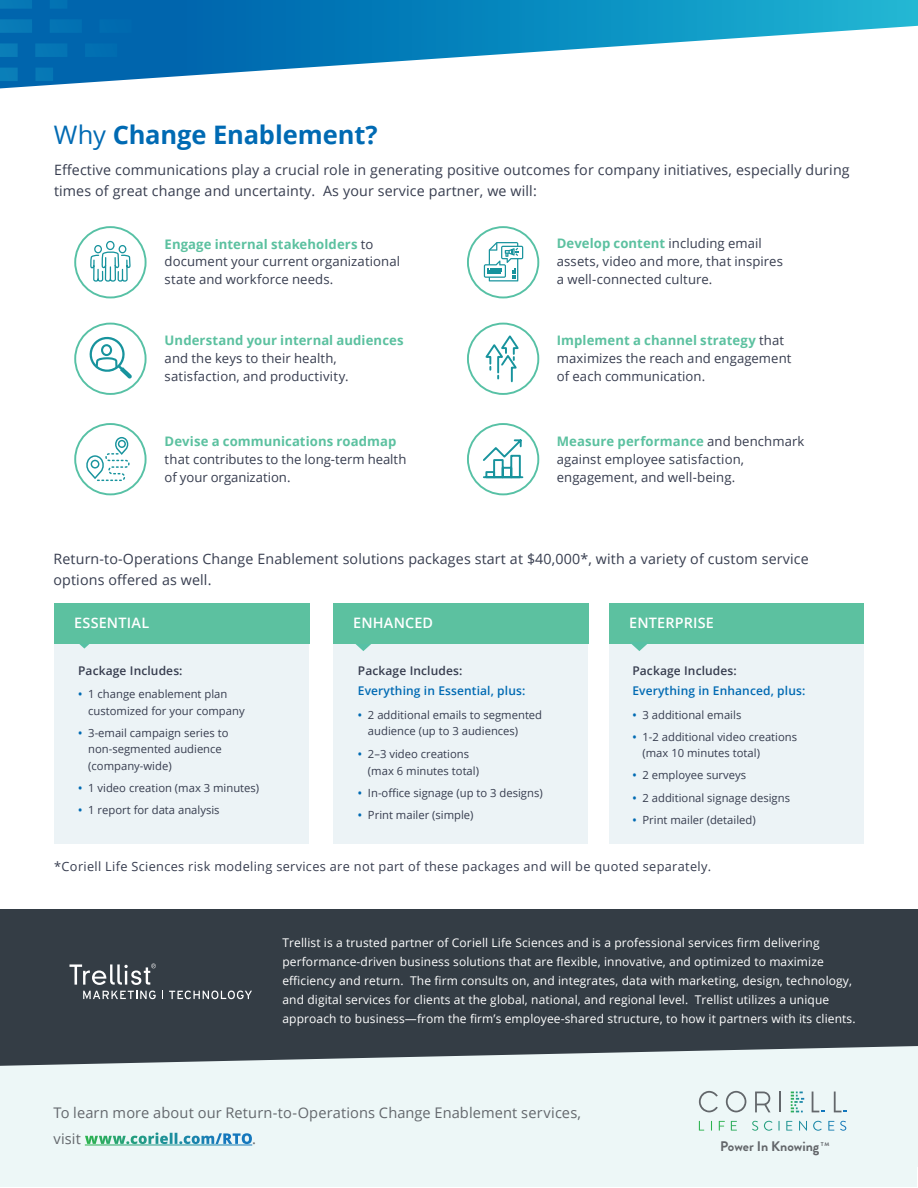
<style>
.page{position:relative;width:918px;height:1188px;background:#fff}
.page>*{position:absolute;margin:0;border:0;box-sizing:border-box;transform-origin:0 0}
.t1{font:700 25.5px "Open Sans";letter-spacing:-.005em;color:#006ab3}
.t2{font:14.7px/25.5px "Open Sans";letter-spacing:.005em;color:#64686d}
.t3{font:600 14.4px "Open Sans";letter-spacing:.015em;color:#fff}
.t4{font:14.25px/21px "Open Sans";letter-spacing:.01em;color:#373d4f}
.t5{font:700 13.8px "Brandon Grotesque";color:#63666a}
.t6{font:13.2px/18px "Open Sans";letter-spacing:.005em;color:#373d4f}
.t7{font:700 13.2px "Open Sans";letter-spacing:.005em;color:#5cc1a0}
.t8{font:12.75px "Open Sans";letter-spacing:.025em;color:#373d4f}
.t9{font:12px/19.2px "Open Sans";letter-spacing:.01em;color:#fff}
.t10{font:600 12px "Open Sans";letter-spacing:.01em;color:#006ab3}
.t11{font:600 12px "Open Sans";letter-spacing:.01em;color:#373d4f}
.t12{font:11.25px/16.5px "Open Sans";color:#373d4f}
.t13{font:700 5.4px "Brandon Grotesque";color:#63666a;scale:1.05 1}
.s1{font-weight:400}
.s2{font-weight:700;color:#5cc1a0}
.s3{font-weight:600;color:#006ab3}
.s4{font-weight:800;color:#fff}
</style>
<div class="page">
<div style="left:54px;top:644px;width:255px;height:199px;background:#ecf3f6"></div>
<div style="left:609px;top:644px;width:255px;height:199px;background:#ecf3f6"></div>
<div style="left:333px;top:644px;width:255px;height:199px;background:#ecf3f6"></div>
<svg style="left:132px;top:0;width:786px;height:80px"></svg>
<div style="left:0;top:909px;width:918px;height:169px;background:#343d45"></div>
<svg style="left:0;top:1046px;width:918px;height:121px;background:#dae4e4"></svg>
<div style="left:1px;top:1148px;width:916px;height:39px;background:#edf7f7"></div>
<svg style="left:353px;top:643px;width:21px;height:8px"></svg>
<svg style="left:74px;top:643px;width:20px;height:6px"></svg>
<hr style="left:85px;top:1145px;width:167px;height:1px;background:#fff">
<svg style="left:69px;top:964px;width:87px;height:21px"></svg>
<svg style="left:83px;top:991px;width:73px;height:8px"></svg>
<svg style="left:169px;top:991px;width:83px;height:8px"></svg>
<div style="left:609px;top:603px;width:255px;height:41px;background:#5cc1a0"></div>
<svg style="left:631px;top:644px;width:16px;height:7px"></svg>
<div style="left:333px;top:603px;width:255px;height:40px;background:#5cc1a0"></div>
<div style="left:54px;top:603px;width:256px;height:40px;background:#5cc1a0"></div>
<svg style="left:752px;top:1121px;width:94px;height:10px"></svg>
<svg style="left:780px;top:1092px;width:1px;height:20px"></svg>
<svg style="left:698px;top:1091px;width:20px;height:21px"></svg>
<svg style="left:726px;top:1091px;width:20px;height:21px"></svg>
<svg style="left:755px;top:1092px;width:16px;height:20px"></svg>
<svg style="left:812px;top:1092px;width:12px;height:20px"></svg>
<svg style="left:791px;top:1092px;width:13px;height:20px"></svg>
<svg style="left:834px;top:1092px;width:13px;height:20px"></svg>
<svg style="left:0;top:0;width:132px;height:282px"></svg>
<div style="left:74px;top:226px;width:73px;height:72px;border:2px solid #57c1a5;border-radius:50%"></div>
<div style="left:74px;top:323px;width:73px;height:72px;border:2px solid #57c1a5;border-radius:50%"></div>
<svg style="left:89px;top:336px;width:43px;height:43px"></svg>
<svg style="left:86px;top:437px;width:44px;height:44px"></svg>
<div style="left:74px;top:423px;width:73px;height:72px;border:2px solid #57c1a5;border-radius:50%"></div>
<svg style="left:484px;top:242px;width:39px;height:39px"></svg>
<div style="left:467px;top:226px;width:72px;height:72px;border:2px solid #57c1a5;border-radius:50%"></div>
<div style="left:467px;top:323px;width:72px;height:72px;border:2px solid #57c1a5;border-radius:50%"></div>
<svg style="left:485px;top:335px;width:34px;height:48px"></svg>
<div style="left:467px;top:423px;width:72px;height:72px;border:2px solid #57c1a5;border-radius:50%"></div>
<svg style="left:483px;top:439px;width:41px;height:40px"></svg>
<h1 class="t1" style="left:54px;top:117px;width:325px"><span class="s1">Why</span> Change Enablement?</h1>
<p class="t4" style="left:54px;top:159px;width:797px">Effective communications play a crucial role in generating positive outcomes for company initiatives, especially during times of great change and uncertainty. As your service partner, we will:</p>
<p class="t6" style="left:165px;top:234px;width:237px"><span class="s2">Engage internal stakeholders</span> to document your current organizational state and workforce needs.</p>
<p class="t6" style="left:557px;top:234px;width:228px"><span class="s2">Develop content</span> including email assets, video and more, that inspires a well-connected culture.</p>
<p class="t7" style="left:165px;top:331px;width:240px">Understand your internal audiences</p>
<p class="t6" style="left:165px;top:349px;width:185px">and the keys to their health, satisfaction, and productivity.</p>
<p class="t7" style="left:165px;top:432px;width:233px">Devise a communications roadmap</p>
<p class="t6" style="left:165px;top:450px;width:243px">that contributes to the long-term health of your organization.</p>
<p class="t6" style="left:557px;top:331px;width:236px"><span class="s2">Implement a channel strategy</span> that maximizes the reach and engagement of each communication.</p>
<p class="t6" style="left:557px;top:432px;width:249px"><span class="s2">Measure performance</span> and benchmark against employee satisfaction, engagement, and well-being.</p>
<p class="t4" style="left:54px;top:548px;width:757px">Return-to-Operations Change Enablement solutions packages start at $40,000*, with a variety of custom service options offered as well.</p>
<p class="t3" style="left:74px;top:613px;width:76px">ESSENTIAL</p>
<p class="t3" style="left:353px;top:613px;width:81px">ENHANCED</p>
<p class="t3" style="left:629px;top:613px;width:86px">ENTERPRISE</p>
<p class="t11" style="left:78px;top:662px;width:106px">Package Includes:</p>
<p class="t12" style="left:88px;top:686px;width:158px;text-indent:-10px"><span class="s3">•</span> 1 change enablement plan customized for your company</p>
<p class="t12" style="left:88px;top:724px;width:142px;text-indent:-10px"><span class="s3">•</span> 3-email campaign series to non-segmented audience (company-wide)</p>
<p class="t12" style="left:78px;top:779px;width:183px"><span class="s3">•</span> 1 video creation (max 3 minutes)</p>
<p class="t12" style="left:78px;top:802px;width:143px"><span class="s3">•</span> 1 report for data analysis</p>
<p class="t11" style="left:358px;top:662px;width:106px">Package Includes:</p>
<p class="t10" style="left:358px;top:683px;width:169px">Everything in Essential, plus:</p>
<p class="t12" style="left:368px;top:706px;width:176px;text-indent:-10px"><span class="s3">•</span> 2 additional emails to segmented audience (up to 3 audiences)</p>
<p class="t12" style="left:368px;top:746px;width:113px;text-indent:-10px"><span class="s3">•</span> 2–3 video creations (max 6 minutes total)</p>
<p class="t12" style="left:358px;top:784px;width:186px"><span class="s3">•</span> In-office signage (up to 3 designs)</p>
<p class="t12" style="left:358px;top:807px;width:117px"><span class="s3">•</span> Print mailer (simple)</p>
<p class="t11" style="left:632px;top:662px;width:106px">Package Includes:</p>
<p class="t10" style="left:632px;top:683px;width:174px">Everything in Enhanced, plus:</p>
<p class="t12" style="left:632px;top:706px;width:110px"><span class="s3">•</span> 3 additional emails</p>
<p class="t12" style="left:642px;top:728px;width:156px;text-indent:-10px"><span class="s3">•</span> 1-2 additional video creations (max 10 minutes total)</p>
<p class="t12" style="left:632px;top:767px;width:115px"><span class="s3">•</span> 2 employee surveys</p>
<p class="t12" style="left:632px;top:789px;width:159px"><span class="s3">•</span> 2 additional signage designs</p>
<p class="t12" style="left:632px;top:811px;width:125px"><span class="s3">•</span> Print mailer (detailed)</p>
<p class="t8" style="left:54px;top:857px;width:658px">*Coriell Life Sciences risk modeling services are not part of these packages and will be quoted separately.</p>
<p class="t9" style="left:282px;top:933px;width:575px">Trellist is a trusted partner of Coriell Life Sciences and is a professional services firm delivering performance-driven business solutions that are flexible, innovative, and optimized to maximize efficiency and return. The firm consults on, and integrates, data with marketing, design, technology, and digital services for clients at the global, national, and regional level. Trellist utilizes a unique approach to business—from the firm’s employee-shared structure, to how it partners with its clients.</p>
<p class="t2" style="left:54px;top:1100px;width:529px">To learn more about our Return-to-Operations Change Enablement services, visit <span class="s4">www.coriell.com/RTO</span>.</p>
<p class="t5" style="left:720px;top:1137px;width:101px">Power In Knowing</p>
<p class="t13" style="left:821px;top:1140px;width:10px">TM</p>
</div>
